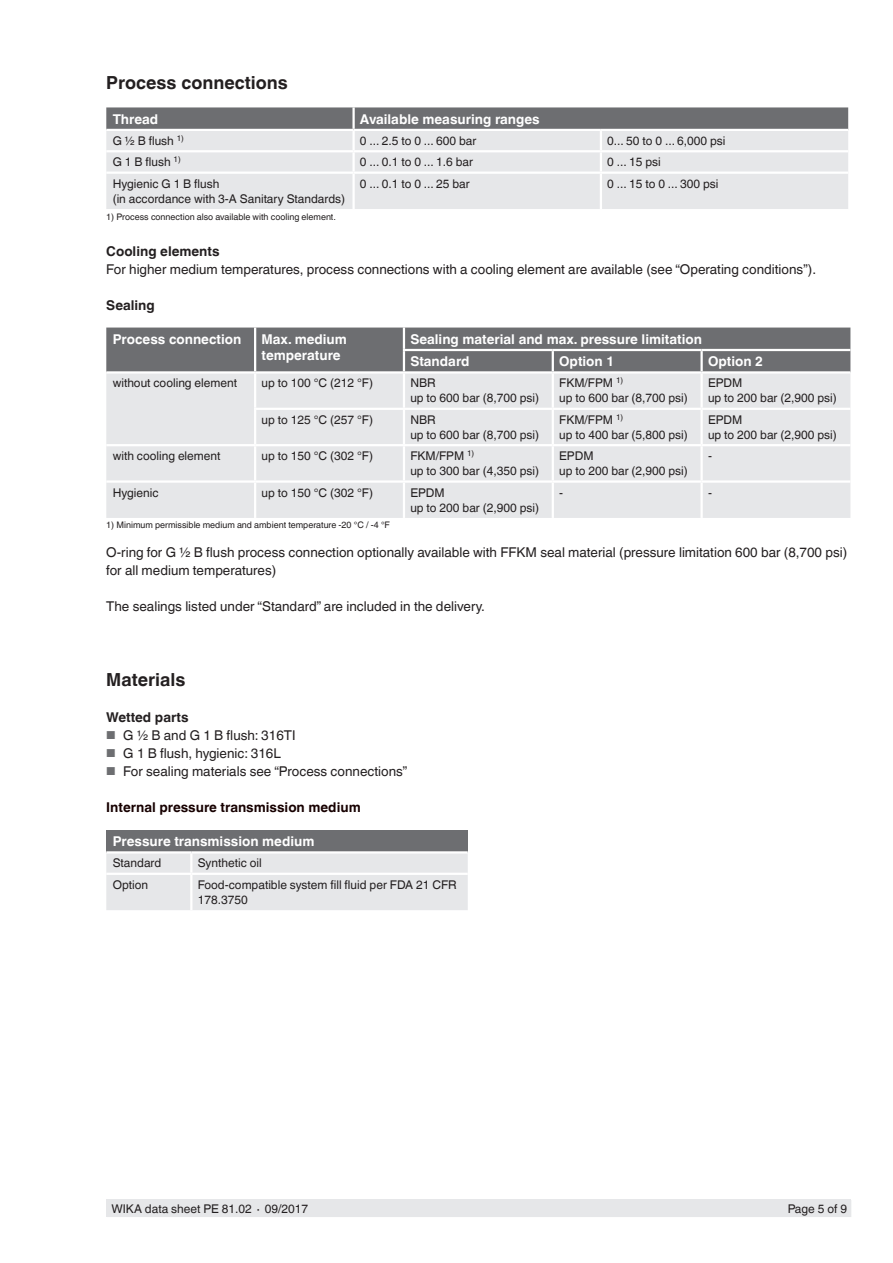
<style>
.page{position:relative;width:893px;height:1263px;background:#fff}
.page>*{position:absolute;margin:0;border:0;box-sizing:border-box;transform-origin:0 0}
.t1{font:700 18px "Helvetica World";color:#231f20}
.t2{font:13.5px/18px "Helvetica World";color:#231f20}
.t3{font:700 13.5px/16.5px "Helvetica World";color:#fff}
.t4{font:700 13.5px "Helvetica World";color:#170000}
.t5{font:700 13.5px "Helvetica World";color:#231f20}
.t6{font:12px/15px "Helvetica World";color:#231f20}
.t7{font:9px "Helvetica World";color:#231f20}
.s1{font-size:11.55px;color:#6d6e71}
</style>
<div class="page">
<div style="left:106px;top:1199px;width:744px;height:18px;background:#e6e7e9"></div>
<div style="left:106px;top:152px;width:742px;height:57px;background:#e6e7e9"></div>
<svg style="left:106px;top:107px;width:742px;height:43px;background:#abacaf"></svg>
<hr style="left:352px;top:152px;width:3px;height:20px;background:#fff">
<hr style="left:600px;top:152px;width:2px;height:20px;background:#fff">
<hr style="left:106px;top:172px;width:248px;height:2px;background:#fff">
<hr style="left:354px;top:172px;width:247px;height:2px;background:#fff">
<hr style="left:352px;top:174px;width:3px;height:35px;background:#fff">
<hr style="left:601px;top:172px;width:247px;height:2px;background:#fff">
<hr style="left:600px;top:174px;width:2px;height:35px;background:#fff">
<div style="left:106px;top:328px;width:744px;height:43px;background:#6d6e71"></div>
<div style="left:106px;top:374px;width:744px;height:144px;background:#e6e7e9"></div>
<hr style="left:254px;top:328px;width:2px;height:22px;background:#fff">
<hr style="left:403px;top:328px;width:2px;height:21px;background:#fff">
<hr style="left:254px;top:350px;width:2px;height:21px;background:#fff">
<hr style="left:403px;top:349px;width:150px;height:2px;background:#fff">
<hr style="left:403px;top:351px;width:2px;height:20px;background:#fff">
<hr style="left:553px;top:349px;width:149px;height:2px;background:#fff">
<hr style="left:552px;top:351px;width:2px;height:20px;background:#fff">
<hr style="left:702px;top:349px;width:148px;height:2px;background:#fff">
<hr style="left:700px;top:351px;width:3px;height:20px;background:#fff">
<hr style="left:254px;top:374px;width:2px;height:34px;background:#fff">
<hr style="left:403px;top:374px;width:2px;height:34px;background:#fff">
<hr style="left:552px;top:374px;width:2px;height:34px;background:#fff">
<hr style="left:700px;top:374px;width:3px;height:34px;background:#fff">
<hr style="left:254px;top:408px;width:150px;height:2px;background:#fff">
<hr style="left:254px;top:410px;width:2px;height:34px;background:#fff">
<hr style="left:404px;top:408px;width:149px;height:2px;background:#fff">
<hr style="left:403px;top:410px;width:2px;height:34px;background:#fff">
<hr style="left:553px;top:408px;width:149px;height:2px;background:#fff">
<hr style="left:552px;top:410px;width:2px;height:34px;background:#fff">
<hr style="left:702px;top:408px;width:148px;height:2px;background:#fff">
<hr style="left:700px;top:410px;width:3px;height:34px;background:#fff">
<hr style="left:106px;top:444px;width:149px;height:2px;background:#fff">
<hr style="left:255px;top:444px;width:149px;height:2px;background:#fff">
<hr style="left:254px;top:446px;width:2px;height:34px;background:#fff">
<hr style="left:404px;top:444px;width:149px;height:2px;background:#fff">
<hr style="left:403px;top:446px;width:2px;height:34px;background:#fff">
<hr style="left:553px;top:444px;width:149px;height:2px;background:#fff">
<hr style="left:552px;top:446px;width:2px;height:34px;background:#fff">
<hr style="left:702px;top:444px;width:148px;height:2px;background:#fff">
<hr style="left:700px;top:446px;width:3px;height:34px;background:#fff">
<hr style="left:106px;top:480px;width:149px;height:3px;background:#fff">
<hr style="left:255px;top:480px;width:149px;height:3px;background:#fff">
<hr style="left:254px;top:483px;width:2px;height:35px;background:#fff">
<hr style="left:404px;top:480px;width:149px;height:3px;background:#fff">
<hr style="left:403px;top:483px;width:2px;height:35px;background:#fff">
<hr style="left:553px;top:480px;width:149px;height:3px;background:#fff">
<hr style="left:552px;top:483px;width:2px;height:35px;background:#fff">
<hr style="left:702px;top:480px;width:148px;height:3px;background:#fff">
<hr style="left:700px;top:483px;width:3px;height:35px;background:#fff">
<div style="left:106px;top:830px;width:362px;height:22px;background:#6d6e71"></div>
<div style="left:106px;top:853px;width:362px;height:57px;background:#e6e7e9"></div>
<hr style="left:106px;top:851px;width:85px;height:2px;background:#fff">
<hr style="left:191px;top:851px;width:277px;height:2px;background:#fff">
<hr style="left:190px;top:853px;width:2px;height:20px;background:#fff">
<hr style="left:106px;top:873px;width:85px;height:2px;background:#fff">
<hr style="left:191px;top:873px;width:277px;height:2px;background:#fff">
<hr style="left:190px;top:875px;width:2px;height:35px;background:#fff">
<h1 class="t1" style="left:106px;top:76px;width:183px">Process connections</h1>
<p class="t3" style="left:113px;top:112px;width:47px">Thread</p>
<p class="t3" style="left:360px;top:112px;width:181px">Available measuring ranges</p>
<p class="t6" style="left:113px;top:133px;width:73px">G ½ B flush <sup>1)</sup></p>
<p class="t6" style="left:360px;top:134px;width:118px">0 ... 2.5 to 0 ... 600 bar</p>
<p class="t6" style="left:607px;top:134px;width:120px">0... 50 to 0 ... 6,000 psi</p>
<p class="t6" style="left:113px;top:155px;width:70px">G 1 B flush <sup>1)</sup></p>
<p class="t6" style="left:360px;top:156px;width:115px">0 ... 0.1 to 0 ... 1.6 bar</p>
<p class="t6" style="left:607px;top:156px;width:55px">0 ... 15 psi</p>
<p class="t6" style="left:113px;top:176px;width:234px">Hygienic G 1 B flush<br>(in accordance with 3-A Sanitary Standards)</p>
<p class="t6" style="left:360px;top:177px;width:111px">0 ... 0.1 to 0 ... 25 bar</p>
<p class="t6" style="left:607px;top:177px;width:113px">0 ... 15 to 0 ... 300 psi</p>
<p class="t7" style="left:106px;top:213px;width:231px">1) Process connection also available with cooling element.</p>
<p class="t5" style="left:106px;top:246px;width:115px">Cooling elements</p>
<p class="t2" style="left:106px;top:261px;width:711px">For higher medium temperatures, process connections with a cooling element are available (see “Operating conditions”).</p>
<p class="t5" style="left:106px;top:300px;width:50px">Sealing</p>
<p class="t3" style="left:113px;top:332px;width:130px">Process connection</p>
<p class="t3" style="left:262px;top:332px;width:87px">Max. medium temperature</p>
<p class="t3" style="left:410px;top:329px;width:293px;line-height:22.5px">Sealing material and max. pressure limitation<br>Standard</p>
<p class="t3" style="left:559px;top:354px;width:57px">Option 1</p>
<p class="t3" style="left:708px;top:354px;width:57px">Option 2</p>
<p class="t6" style="left:113px;top:377px;width:126px">without cooling element</p>
<p class="t6" style="left:262px;top:377px;width:113px">up to 100 °C (212 °F)</p>
<p class="t6" style="left:410px;top:376px;width:130px">NBR<br>up to 600 bar (8,700 psi)</p>
<p class="t6" style="left:559px;top:377px;width:130px">FKM/FPM <sup>1)<br></sup>up to 600 bar (8,700 psi)</p>
<p class="t6" style="left:708px;top:377px;width:130px">EPDM<br>up to 200 bar (2,900 psi)</p>
<p class="t6" style="left:261px;top:413px;width:113px">up to 125 °C (257 °F)</p>
<p class="t6" style="left:410px;top:412px;width:130px">NBR<br>up to 600 bar (8,700 psi)</p>
<p class="t6" style="left:559px;top:413px;width:130px">FKM/FPM <sup>1)<br></sup>up to 400 bar (5,800 psi)</p>
<p class="t6" style="left:708px;top:413px;width:130px">EPDM<br>up to 200 bar (2,900 psi)</p>
<p class="t6" style="left:113px;top:450px;width:109px">with cooling element</p>
<p class="t6" style="left:262px;top:450px;width:113px">up to 150 °C (302 °F)</p>
<p class="t6" style="left:410px;top:450px;width:130px">FKM/FPM <sup>1)<br></sup>up to 300 bar (4,350 psi)</p>
<p class="t6" style="left:559px;top:450px;width:130px">EPDM<br>up to 200 bar (2,900 psi)</p>
<p class="t6" style="left:708px;top:450px;width:5px">-</p>
<p class="t6" style="left:113px;top:486px;width:47px">Hygienic</p>
<p class="t6" style="left:262px;top:486px;width:113px">up to 150 °C (302 °F)</p>
<p class="t6" style="left:410px;top:486px;width:130px">EPDM<br>up to 200 bar (2,900 psi)</p>
<p class="t6" style="left:559px;top:486px;width:5px">-</p>
<p class="t6" style="left:708px;top:486px;width:5px">-</p>
<p class="t7" style="left:106px;top:522px;width:285px">1) Minimum permissible medium and ambient temperature -20 °C / -4 °F</p>
<p class="t2" style="left:106px;top:543px;width:742px">O-ring for G ½ B flush process connection optionally available with FFKM seal material (pressure limitation 600 bar (8,700 psi) for all medium temperatures)</p>
<p class="t2" style="left:106px;top:598px;width:380px">The sealings listed under “Standard” are included in the delivery.</p>
<h1 class="t1" style="left:106px;top:673px;width:81px">Materials</h1>
<p class="t5" style="left:106px;top:712px;width:84px">Wetted parts</p>
<p class="t2" style="left:106px;top:726px;width:191px"><span class="s1">■</span> G ½ B and G 1 B flush: 316TI</p>
<p class="t2" style="left:106px;top:744px;width:176px"><span class="s1">■</span> G 1 B flush, hygienic: 316L</p>
<p class="t2" style="left:106px;top:763px;width:303px"><span class="s1">■</span> For sealing materials see “Process connections”</p>
<p class="t4" style="left:106px;top:802px;width:256px">Internal pressure transmission medium</p>
<p class="t3" style="left:113px;top:834px;width:203px">Pressure transmission medium</p>
<p class="t6" style="left:113px;top:857px;width:50px">Standard</p>
<p class="t6" style="left:198px;top:857px;width:66px">Synthetic oil</p>
<p class="t6" style="left:113px;top:878px;width:37px">Option</p>
<p class="t6" style="left:198px;top:877px;width:261px">Food-compatible system fill fluid per FDA 21 CFR<br>178.3750</p>
<p class="t6" style="left:111px;top:1201px;width:198px">WIKA data sheet PE 81.02 ∙ 09/2017</p>
<p class="t6" style="left:788px;top:1202px;width:61px">Page 5 of 9</p>
</div>
